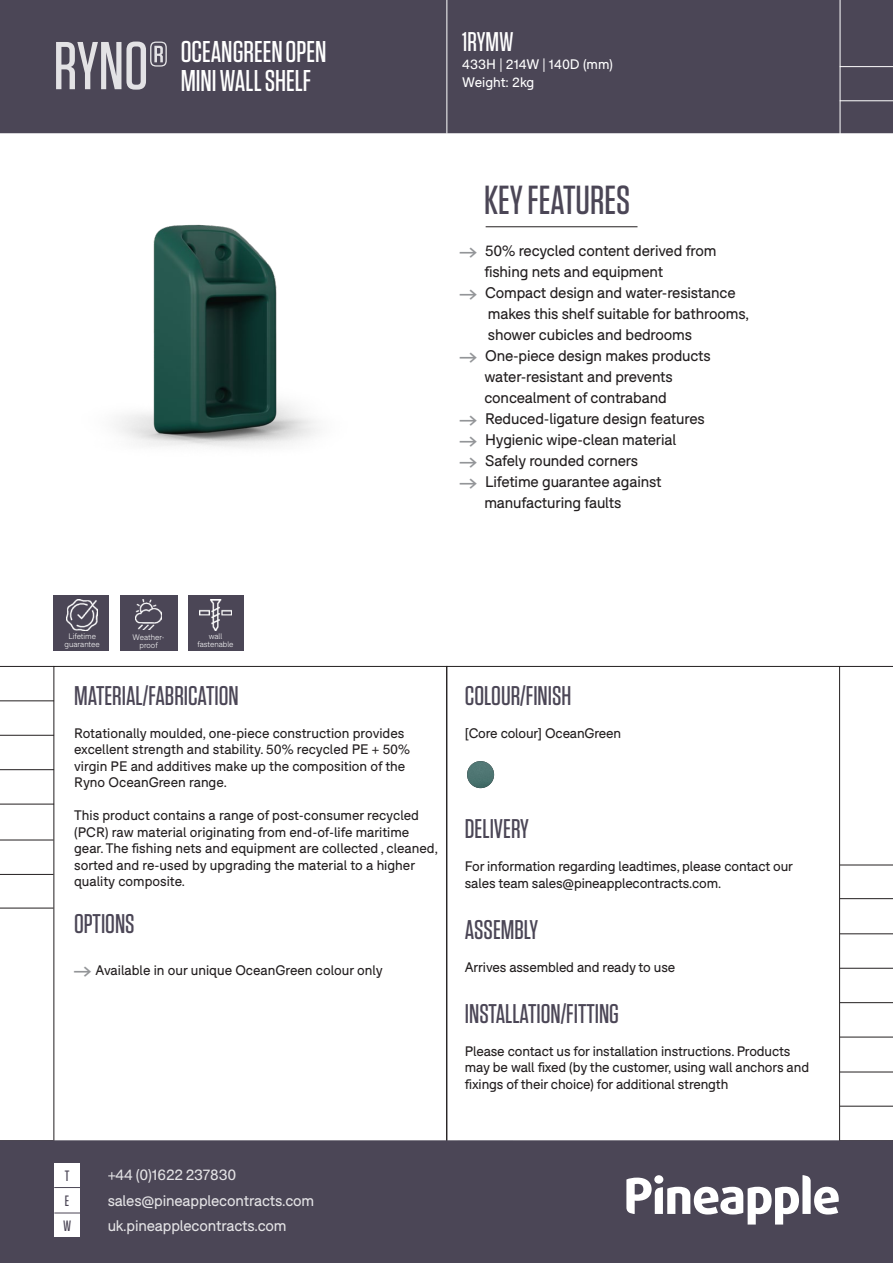
<style>
.page{position:relative;width:893px;height:1263px;background:#fff}
.page>*{position:absolute;margin:0;border:0;box-sizing:border-box;transform-origin:0 0}
.t1{font:500 67.5px "Tungsten";color:#fff}
.t2{font:500 40.5px "Tungsten";color:#4b4656}
.body_1_BLACK{font:500 30px "Tungsten";color:#fff}
.t3{font:500 27px "Tungsten";color:#4b4656}
.t4{font:500 27px "Tungsten";color:#fff}
.t5{font:15px "F37 Bolton";letter-spacing:-.01em;color:#231f20}
.t6{font:15px "F37 Bolton";letter-spacing:-.01em;color:#fff}
.t7{font:500 15px "Tungsten";color:#4b4656}
.t8{font:13.5px/16.5px "F37 Bolton";letter-spacing:-.005em;color:#231f20}
.t9{font:13.5px "F37 Bolton";color:#fff}
.t10{font:300 7.8px/7.8px "F37 Bolton";color:#fff;text-align:center}
.s1{font-family:"Pinearrow";color:#939598}
.s2{font-family:"Pinearrow";font-size:15px;color:#939598}
</style>
<div class="page">
<div style="left:1px;top:1px;width:891px;height:131px;background:#4b4656"></div>
<div style="left:0;top:0;width:893px;height:133px;border:2px solid #4b4656"></div>
<div style="left:1px;top:1141px;width:891px;height:121px;background:#4b4656"></div>
<div style="left:0;top:1140px;width:893px;height:123px;border:2px solid #4b4656"></div>
<hr style="left:840px;top:865px;width:53px;height:1px;background:#231f20">
<hr style="left:840px;top:1002px;width:53px;height:1px;background:#231f20">
<hr style="left:840px;top:933px;width:53px;height:1px;background:#231f20">
<hr style="left:840px;top:1072px;width:53px;height:1px;background:#231f20">
<hr style="left:840px;top:1037px;width:53px;height:1px;background:#231f20">
<hr style="left:840px;top:968px;width:53px;height:1px;background:#231f20">
<hr style="left:840px;top:1106px;width:53px;height:1px;background:#231f20">
<hr style="left:840px;top:898px;width:53px;height:1px;background:#231f20">
<svg style="left:626px;top:1175px;width:213px;height:49px"></svg>
<div style="left:654px;top:1175px;width:9px;height:9px;background:#fff;border-radius:50%"></div>
<div style="left:54px;top:1162px;width:26px;height:25px;background:#fff"></div>
<div style="left:54px;top:1187px;width:26px;height:25px;background:#fff"></div>
<svg style="left:54px;top:1187px;width:26px;height:1px"></svg>
<hr style="left:840px;top:666px;width:53px;height:1px;background:#231f20">
<hr style="left:840px;top:0;width:1px;height:135px;background:#fff">
<hr style="left:840px;top:66px;width:53px;height:1px;background:#fff">
<hr style="left:840px;top:100px;width:53px;height:1px;background:#fff">
<hr style="left:446px;top:0;width:1px;height:134px;background:#fff">
<hr style="left:0;top:874px;width:53px;height:1px;background:#231f20">
<hr style="left:0;top:735px;width:54px;height:1px;background:#231f20">
<hr style="left:0;top:666px;width:54px;height:1px;background:#231f20">
<hr style="left:0;top:804px;width:54px;height:1px;background:#231f20">
<hr style="left:0;top:769px;width:54px;height:1px;background:#231f20">
<hr style="left:0;top:700px;width:54px;height:1px;background:#231f20">
<hr style="left:0;top:840px;width:53px;height:1px;background:#231f20">
<hr style="left:0;top:908px;width:53px;height:1px;background:#231f20">
<div style="left:54px;top:1212px;width:26px;height:25px;background:#fff"></div>
<svg style="left:54px;top:1212px;width:26px;height:1px"></svg>
<hr style="left:486px;top:226px;width:151px;height:1px;background:#231f20">
<img style="left:116px;top:224px;width:202px;height:224px">
<div style="left:53px;top:595px;width:56px;height:56px;background:#4b4656"></div>
<img style="left:66px;top:599px;width:32px;height:31px">
<div style="left:120px;top:595px;width:56px;height:56px;background:#4b4656"></div>
<div style="left:188px;top:595px;width:56px;height:56px;background:#4b4656"></div>
<img style="left:136px;top:599px;width:25px;height:31px">
<img style="left:200px;top:600px;width:32px;height:30px">
<img style="left:467px;top:761px;width:27px;height:27px;border-radius:14px">
<h1 class="t1" style="left:53px;top:31px;width:116px">RYNO®</h1>
<p class="body_1_BLACK" style="left:181px;top:36px;width:147px">OCEANGREEN OPEN</p>
<p class="body_1_BLACK" style="left:181px;top:64px;width:132px">MINI WALL SHELF</p>
<p class="t4" style="left:462px;top:27px;width:53px">1RYMW</p>
<p class="t9" style="left:462px;top:56px;width:152px">433H | 214W | 140D (mm)</p>
<p class="t9" style="left:462px;top:74px;width:74px">Weight: 2kg</p>
<p class="t2" style="left:484px;top:178px;width:148px">KEY FEATURES</p>
<p class="t5" style="left:460px;top:241px;width:258px"><span class="s1">A</span> 50% recycled content derived from</p>
<p class="t5" style="left:484px;top:262px;width:180px">fishing nets and equipment</p>
<p class="t5" style="left:460px;top:283px;width:277px"><span class="s1">A</span> Compact design and water-resistance</p>
<p class="t5" style="left:488px;top:304px;width:263px">makes this shelf suitable for bathrooms,</p>
<p class="t5" style="left:488px;top:325px;width:206px">shower cubicles and bedrooms</p>
<p class="t5" style="left:460px;top:346px;width:252px"><span class="s1">A</span> One-piece design makes products</p>
<p class="t5" style="left:484px;top:367px;width:190px">water-resistant and prevents</p>
<p class="t5" style="left:484px;top:388px;width:184px">concealment of contraband</p>
<p class="t5" style="left:460px;top:409px;width:246px"><span class="s1">A</span> Reduced-ligature design features</p>
<p class="t5" style="left:460px;top:430px;width:218px"><span class="s1">A</span> Hygienic wipe-clean material</p>
<p class="t5" style="left:460px;top:451px;width:180px"><span class="s1">A</span> Safely rounded corners</p>
<p class="t5" style="left:460px;top:472px;width:203px"><span class="s1">A</span> Lifetime guarantee against</p>
<p class="t5" style="left:484px;top:493px;width:139px">manufacturing faults</p>
<p class="t10" style="left:68px;top:633px;width:29px">Lifetime</p>
<p class="t10" style="left:65px;top:641px;width:37px">guarantee</p>
<p class="t10" style="left:133px;top:633px;width:33px">Weather&shy;proof</p>
<p class="t10" style="left:197px;top:632px;width:38px">wall fastenable</p>
<p class="t10" style="left:206px;top:633px;width:21px;text-align:left">100%<br>LDPE</p>
<p class="t10" style="left:134px;top:633px;width:33px">Fire retardant</p>
<p class="t3" style="left:74px;top:681px;width:166px">MATERIAL/FABRICATION</p>
<p class="t8" style="left:74px;top:725px;width:337px">Rotationally moulded, one-piece construction provides excellent strength and stability. 50% recycled PE + 50% virgin PE and additives make up the composition of the Ryno OceanGreen range.</p>
<p class="t8" style="left:74px;top:807px;width:365px">This product contains a range of post-consumer recycled (PCR) raw material originating from end-of-life maritime gear. The fishing nets and equipment are collected , cleaned, sorted and re-used by upgrading the material to a higher quality composite.</p>
<p class="t3" style="left:74px;top:909px;width:62px">OPTIONS</p>
<p class="t8" style="left:74px;top:962px;width:310px"><span class="s2">A</span>Available in our unique OceanGreen colour only</p>
<p class="t3" style="left:465px;top:681px;width:108px">COLOUR/FINISH</p>
<p class="t8" style="left:465px;top:725px;width:158px">[Core colour] OceanGreen</p>
<p class="t3" style="left:465px;top:815px;width:66px">DELIVERY</p>
<p class="t8" style="left:465px;top:858px;width:330px">For information regarding leadtimes, please contact our sales team sales@pineapplecontracts.com.</p>
<p class="t3" style="left:465px;top:915px;width:75px">ASSEMBLY</p>
<p class="t8" style="left:465px;top:959px;width:212px">Arrives assembled and ready to use</p>
<p class="t3" style="left:465px;top:999px;width:156px">INSTALLATION/FITTING</p>
<p class="t8" style="left:465px;top:1043px;width:346px">Please contact us for installation instructions. Products may be wall fixed (by the customer, using wall anchors and fixings of their choice) for additional strength</p>
<p class="t7" style="left:65px;top:1168px;width:6px">T</p>
<p class="t6" style="left:107px;top:1166px;width:130px">+44 (0)1622 237830</p>
<p class="t7" style="left:65px;top:1193px;width:6px">E</p>
<p class="t6" style="left:107px;top:1191px;width:208px">sales@pineapplecontracts.com</p>
<p class="t7" style="left:63px;top:1218px;width:10px">W</p>
<p class="t6" style="left:107px;top:1217px;width:181px">uk.pineapplecontracts.com</p>
</div>
